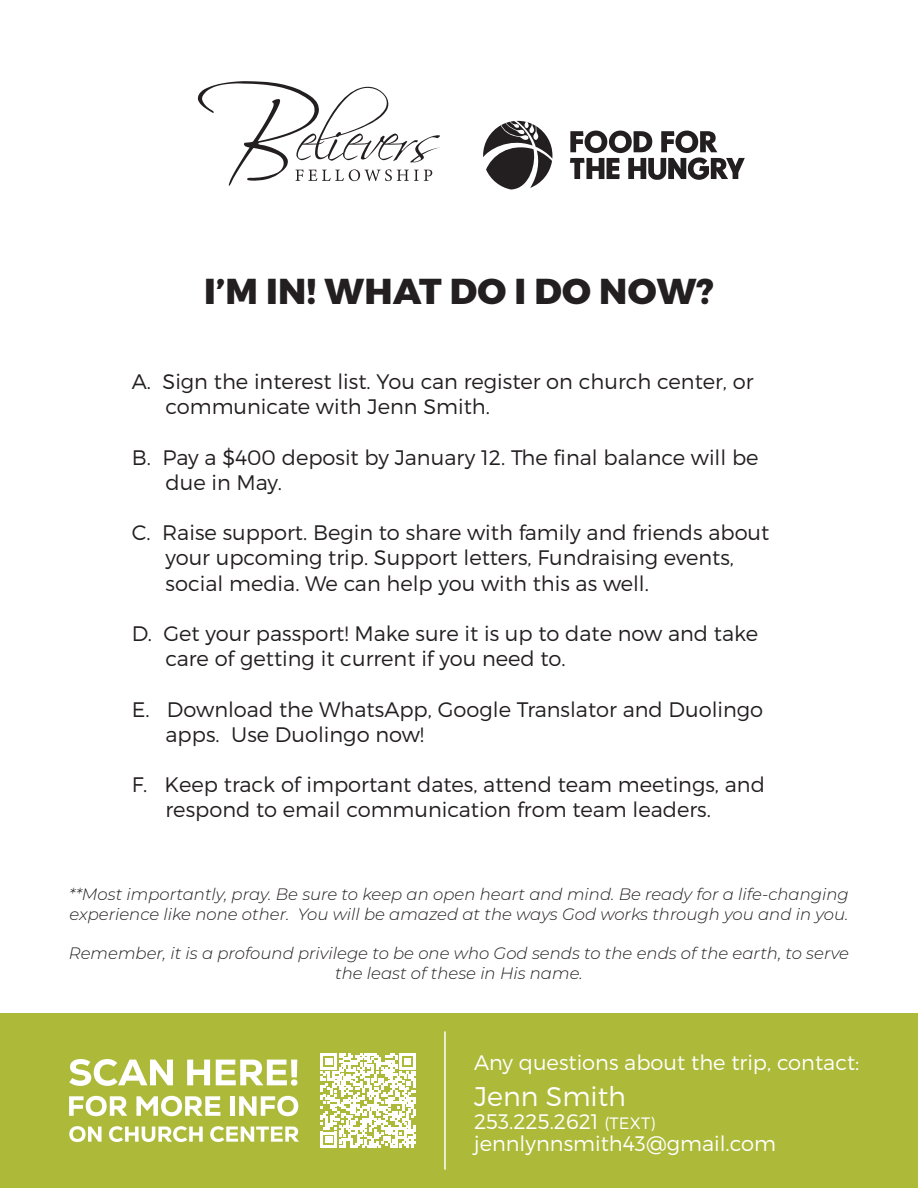
<style>
.page{position:relative;width:918px;height:1188px;background:#fff}
.page>*{position:absolute;margin:0;border:0;box-sizing:border-box;transform-origin:0 0}
.t1{font:800 36px "Montserrat";letter-spacing:.005em;color:#231f20}
.t2{font:300 27px "Montserrat";color:#fff}
.t3{font:300 21px/25.2px "Montserrat";color:#231f20}
.t4{font:300 21px "Montserrat";color:#fff}
.t5{font:italic 300 16.5px/19.8px "Montserrat";color:#231f20}
.s1{font-size:16.5px}
</style>
<div class="page">
<div style="left:0;top:1013px;width:918px;height:175px;background:#adba39"></div>
<svg style="left:198px;top:81px;width:242px;height:105px"></svg>
<svg style="left:483px;top:121px;width:69px;height:69px"></svg>
<svg style="left:570px;top:131px;width:175px;height:49px"></svg>
<svg style="left:69px;top:1059px;width:104px;height:27px"></svg>
<svg style="left:187px;top:1060px;width:23px;height:25px"></svg>
<svg style="left:216px;top:1060px;width:81px;height:26px"></svg>
<svg style="left:69px;top:1096px;width:58px;height:20px"></svg>
<svg style="left:136px;top:1096px;width:84px;height:20px"></svg>
<div style="left:230px;top:1096px;width:5px;height:20px;background:#fff"></div>
<svg style="left:239px;top:1096px;width:59px;height:20px"></svg>
<svg style="left:69px;top:1126px;width:33px;height:16px"></svg>
<svg style="left:109px;top:1126px;width:94px;height:16px"></svg>
<svg style="left:210px;top:1126px;width:89px;height:16px"></svg>
<svg style="left:321px;top:1053px;width:95px;height:95px"></svg>
<hr style="left:444px;top:1031px;width:2px;height:139px;background:#fff">
<p class="t1" style="left:204px;top:269px;width:511px">I’M IN! WHAT DO I DO NOW?</p>
<p class="t3" style="left:166px;top:369px;width:590px;text-indent:-34px">A. Sign the interest list. You can register on church center, or communicate with Jenn Smith.</p>
<p class="t3" style="left:166px;top:444px;width:595px;text-indent:-34px">B. Pay a $400 deposit by January 12. The final balance will be due in May.</p>
<p class="t3" style="left:166px;top:520px;width:605px;text-indent:-34px">C. Raise support. Begin to share with family and friends about your upcoming trip. Support letters, Fundraising events, social media. We can help you with this as well.</p>
<p class="t3" style="left:166px;top:621px;width:594px;text-indent:-34px">D. Get your passport! Make sure it is up to date now and take care of getting it current if you need to.</p>
<p class="t3" style="left:166px;top:696px;width:599px;text-indent:-34px">E. Download the WhatsApp, Google Translator and Duolingo apps. Use Duolingo now!</p>
<p class="t3" style="left:166px;top:772px;width:601px;text-indent:-34px">F. Keep track of important dates, attend team meetings, and respond to email communication from team leaders.</p>
<p class="t5" style="left:69px;top:884px;width:781px">**Most importantly, pray. Be sure to keep an open heart and mind. Be ready for a life-changing experience like none other. You will be amazed at the ways God works through you and in you.</p>
<p class="t5" style="left:69px;top:943px;width:782px;text-align:center">Remember, it is a profound privilege to be one who God sends to the ends of the earth, to serve the least of these in His name.</p>
<p class="t4" style="left:474px;top:1050px;width:387px">Any questions about the trip, contact:</p>
<p class="t2" style="left:474px;top:1080px;width:154px">Jenn Smith</p>
<p class="t4" style="left:474px;top:1108px;width:183px">253.225.2621 <span class="s1">(TEXT)</span></p>
<p class="t4" style="left:474px;top:1131px;width:303px">jennlynnsmith43@gmail.com</p>
</div>
